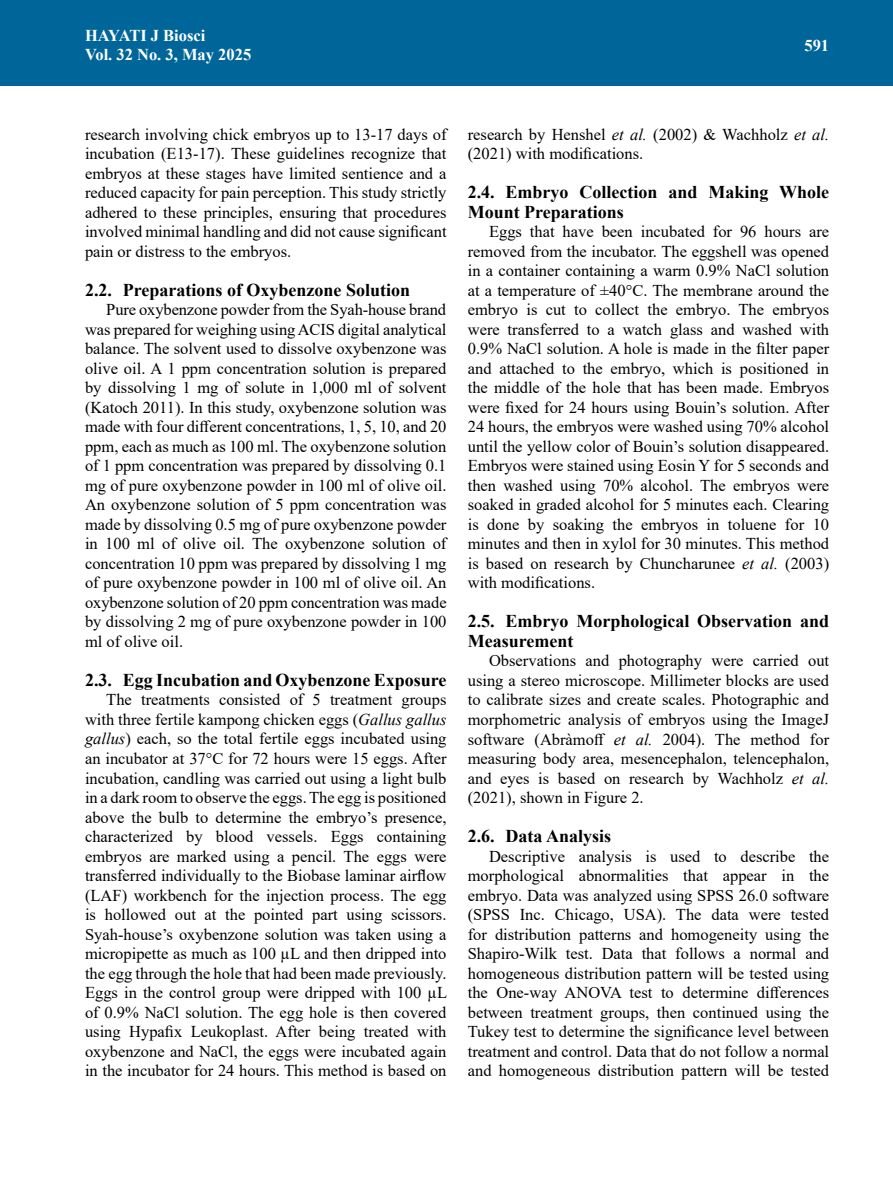
<style>
.page{position:relative;width:893px;height:1191px;background:#fff}
.page>*{position:absolute;margin:0;border:0;box-sizing:border-box;transform-origin:0 0}
.t1{font:700 18px/19.5px "Times New Roman";color:#000}
.t2{font:16.5px/19.5px "Times New Roman";color:#000;text-align:justify}
.t3{font:700 16.5px/19.5px "Times New Roman";color:#fff}
.s1{font-style:italic}
</style>
<div class="page">
<div style="left:0;top:0;width:893px;height:85px;background:#069"></div>
<p class="t3" style="left:85px;top:25px;width:168px">HAYATI J Biosci<br>Vol. 32 No. 3, May 2025</p>
<p class="t3" style="left:804px;top:35px;width:26px">591</p>
<p class="t2" style="left:85px;top:124px;width:363px">research involving chick embryos up to 13-17 days of incubation (E13-17). These guidelines recognize that embryos at these stages have limited sentience and a reduced capacity for pain perception. This study strictly adhered to these principles, ensuring that procedures involved minimal handling and did not cause significant pain or distress to the embryos.</p>
<p class="t1" style="left:85px;top:279px;width:326px">2.2. Preparations of Oxybenzone Solution</p>
<p class="t2" style="left:85px;top:299px;width:363px;text-indent:21px">Pure oxybenzone powder from the Syah-house brand was prepared for weighing using ACIS digital analytical balance. The solvent used to dissolve oxybenzone was olive oil. A 1 ppm concentration solution is prepared by dissolving 1 mg of solute in 1,000 ml of solvent (Katoch 2011). In this study, oxybenzone solution was made with four different concentrations, 1, 5, 10, and 20 ppm, each as much as 100 ml. The oxybenzone solution of 1 ppm concentration was prepared by dissolving 0.1 mg of pure oxybenzone powder in 100 ml of olive oil.<br>An oxybenzone solution of 5 ppm concentration was made by dissolving 0.5 mg of pure oxybenzone powder in 100 ml of olive oil. The oxybenzone solution of concentration 10 ppm was prepared by dissolving 1 mg of pure oxybenzone powder in 100 ml of olive oil. An oxybenzone solution of 20 ppm concentration was made by dissolving 2 mg of pure oxybenzone powder in 100 ml of olive oil.</p>
<p class="t1" style="left:85px;top:669px;width:363px">2.3. Egg Incubation and Oxybenzone Exposure</p>
<p class="t2" style="left:85px;top:689px;width:364px;text-indent:21px">The treatments consisted of 5 treatment groups with three fertile kampong chicken eggs (<span class="s1">Gallus gallus gallus</span>) each, so the total fertile eggs incubated using an incubator at 37°C for 72 hours were 15 eggs. After incubation, candling was carried out using a light bulb in a dark room to observe the eggs. The egg is positioned above the bulb to determine the embryo’s presence, characterized by blood vessels. Eggs containing embryos are marked using a pencil. The eggs were transferred individually to the Biobase laminar airflow (LAF) workbench for the injection process. The egg is hollowed out at the pointed part using scissors.<br>Syah-house’s oxybenzone solution was taken using a micropipette as much as 100 µL and then dripped into the egg through the hole that had been made previously.<br>Eggs in the control group were dripped with 100 µL of 0.9% NaCl solution. The egg hole is then covered using Hypafix Leukoplast. After being treated with oxybenzone and NaCl, the eggs were incubated again in the incubator for 24 hours. This method is based on</p>
<p class="t2" style="left:468px;top:124px;width:363px">research by Henshel <span class="s1">et al.</span> (2002) &amp; Wachholz <span class="s1">et al. </span>(2021) with modifications.</p>
<p class="t1" style="left:468px;top:182px;width:363px">2.4. Embryo Collection and Making Whole<br>Mount Preparations</p>
<p class="t2" style="left:468px;top:221px;width:363px;text-indent:21px">Eggs that have been incubated for 96 hours are removed from the incubator. The eggshell was opened in a container containing a warm 0.9% NaCl solution at a temperature of ±40°C. The membrane around the embryo is cut to collect the embryo. The embryos were transferred to a watch glass and washed with 0.9% NaCl solution. A hole is made in the filter paper and attached to the embryo, which is positioned in the middle of the hole that has been made. Embryos were fixed for 24 hours using Bouin’s solution. After 24 hours, the embryos were washed using 70% alcohol until the yellow color of Bouin’s solution disappeared.<br>Embryos were stained using Eosin Y for 5 seconds and then washed using 70% alcohol. The embryos were soaked in graded alcohol for 5 minutes each. Clearing is done by soaking the embryos in toluene for 10 minutes and then in xylol for 30 minutes. This method is based on research by Chuncharunee <span class="s1">et al.</span> (2003) with modifications.</p>
<p class="t1" style="left:468px;top:611px;width:363px">2.5. Embryo Morphological Observation and<br>Measurement</p>
<p class="t2" style="left:468px;top:650px;width:363px;text-indent:21px">Observations and photography were carried out using a stereo microscope. Millimeter blocks are used to calibrate sizes and create scales. Photographic and morphometric analysis of embryos using the ImageJ software (Abràmoff <span class="s1">et al.</span> 2004). The method for measuring body area, mesencephalon, telencephalon, and eyes is based on research by Wachholz <span class="s1">et al. </span>(2021), shown in Figure 2.</p>
<p class="t1" style="left:468px;top:825px;width:145px">2.6. Data Analysis</p>
<p class="t2" style="left:468px;top:845px;width:363px;text-indent:21px">Descriptive analysis is used to describe the morphological abnormalities that appear in the embryo. Data was analyzed using SPSS 26.0 software (SPSS Inc. Chicago, USA). The data were tested for distribution patterns and homogeneity using the Shapiro-Wilk test. Data that follows a normal and homogeneous distribution pattern will be tested using the One-way ANOVA test to determine differences between treatment groups, then continued using the Tukey test to determine the significance level between treatment and control. Data that do not follow a normal and homogeneous distribution pattern will be tested</p>
</div>
